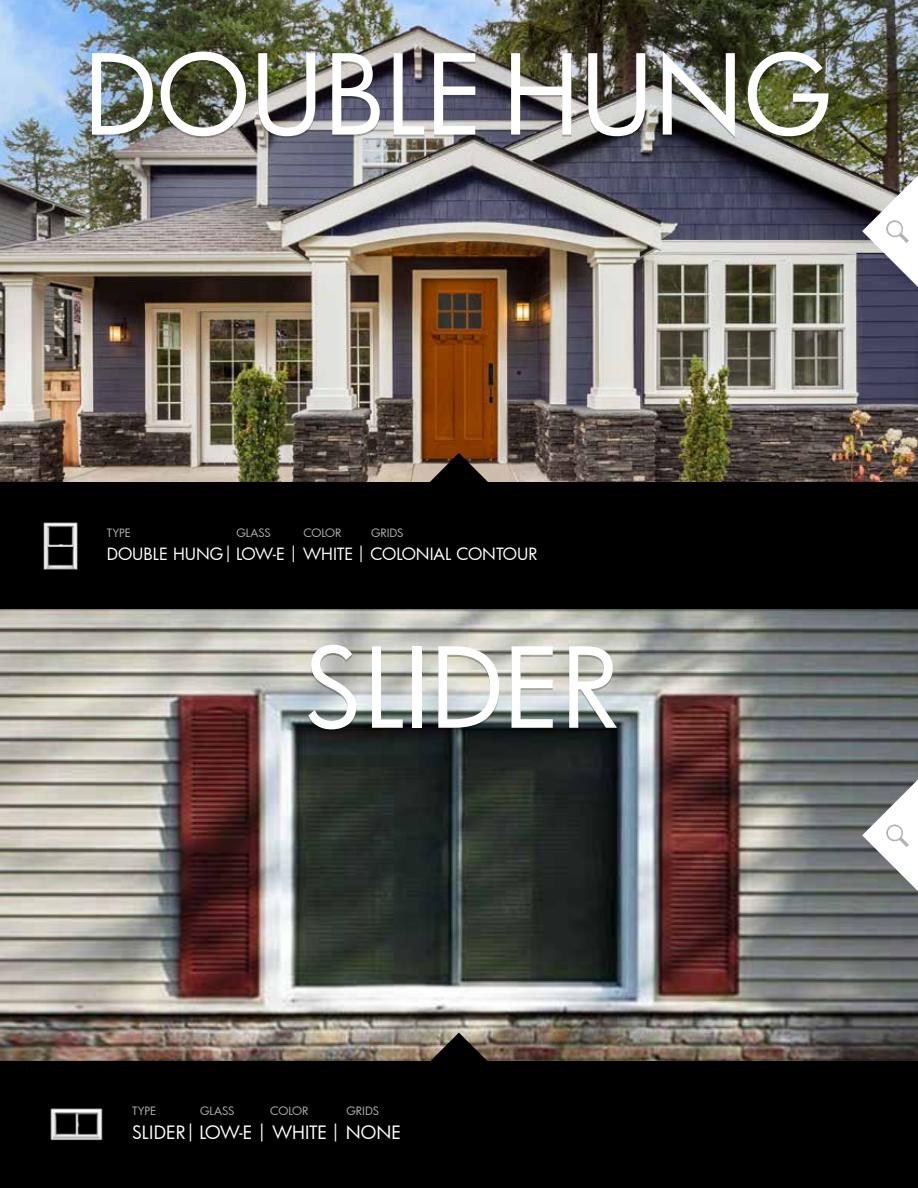
<style>
.page{position:relative;width:918px;height:1188px;background:#fff}
.page>*{position:absolute;margin:0;border:0;box-sizing:border-box;transform-origin:0 0}
.t1{font:108px "Futura";color:#fff}
.t2{font:18px "Futura";color:#fff}
.t3{font:16.5px "Futura";color:#fff}
.t4{font:11.25px "Futura";color:#b1b0b6}
</style>
<div class="page">
<img style="left:0;top:0;width:918px;height:482px">
<img style="left:0;top:609px;width:918px;height:453px">
<div style="left:0;top:1062px;width:918px;height:126px;background:#000"></div>
<div style="left:0;top:482px;width:918px;height:127px;background:#000"></div>
<svg style="left:430px;top:453px;width:59px;height:29px;background:#493627"></svg>
<svg style="left:430px;top:1033px;width:59px;height:29px;background:#4e473d"></svg>
<img style="left:43px;top:523px;width:35px;height:47px">
<img style="left:50px;top:1108px;width:53px;height:33px">
<svg style="left:862px;top:175px;width:56px;height:112px"></svg>
<img style="left:886px;top:220px;width:23px;height:23px">
<svg style="left:862px;top:780px;width:56px;height:111px"></svg>
<img style="left:886px;top:824px;width:23px;height:23px">
<h1 class="t1" style="left:84px;top:22px;width:750px">DOUBLE HUNG</h1>
<p class="t4" style="left:107px;top:526px;width:26px">TYPE</p>
<p class="t4" style="left:236px;top:526px;width:36px">GLASS</p>
<p class="t4" style="left:303px;top:526px;width:40px">COLOR</p>
<p class="t4" style="left:371px;top:526px;width:34px">GRIDS</p>
<h3 class="t3" style="left:107px;top:542px;width:432px">DOUBLE HUNG| LOW-E | WHITE | COLONIAL CONTOUR</h3>
<h1 class="t1" style="left:303px;top:615px;width:318px">SLIDER</h1>
<p class="t4" style="left:132px;top:1104px;width:26px">TYPE</p>
<p class="t4" style="left:200px;top:1104px;width:36px">GLASS</p>
<p class="t4" style="left:270px;top:1104px;width:40px">COLOR</p>
<p class="t4" style="left:346px;top:1104px;width:34px">GRIDS</p>
<h2 class="t2" style="left:132px;top:1120px;width:270px">SLIDER| LOW-E | WHITE | NONE</h2>
</div>
